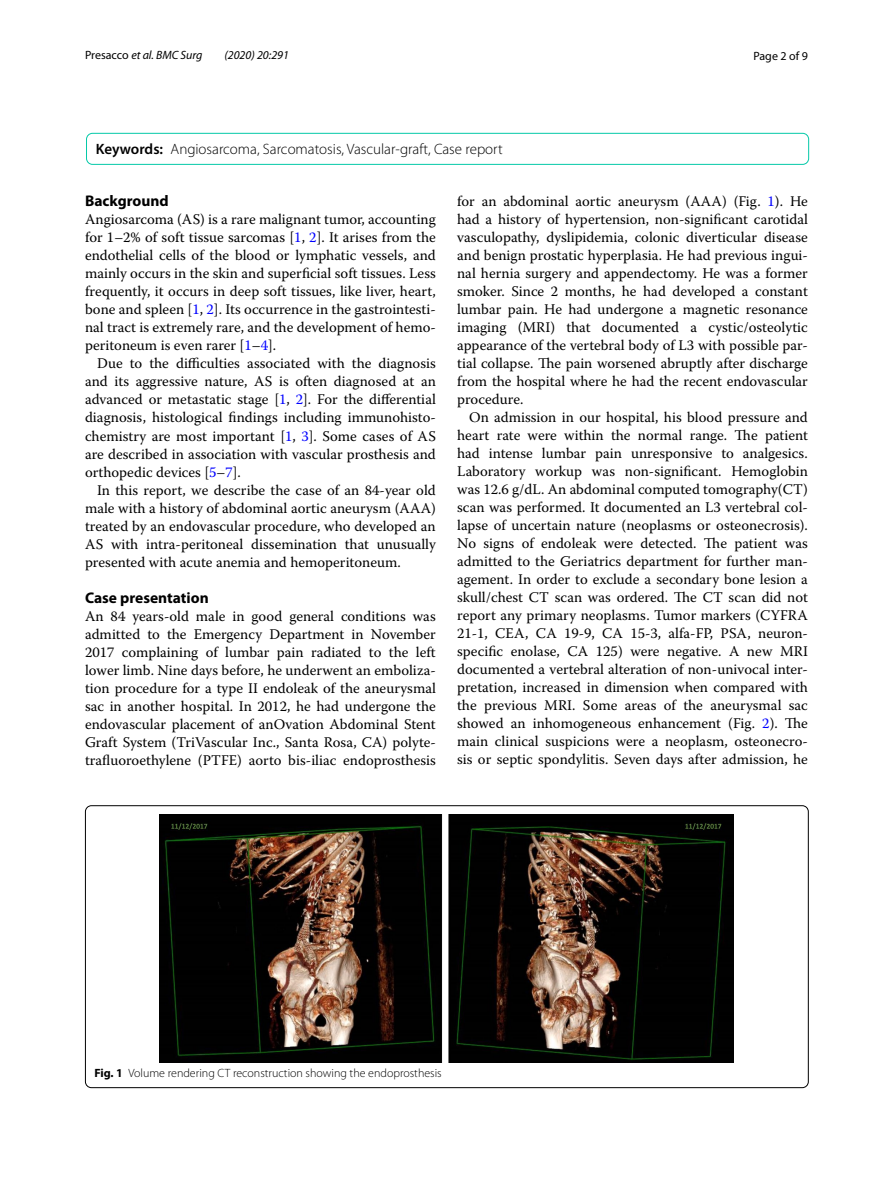
<style>
.page{position:relative;width:893px;height:1187px;background:#fff}
.page>*{position:absolute;margin:0;border:0;box-sizing:border-box;transform-origin:0 0}
.t1{font:700 15.45px "Myriad Pro";color:#000}
.t2{font:300 15px "Myriad Pro";color:#000}
.t3{font:14.7px/18px "Warnock Pro";color:#000;text-align:justify}
.t4{font:300 12px "Myriad Pro";color:#000}
.t5{font:italic 12px "Myriad Pro";color:#000}
.t6{font:12px "Myriad Pro";color:#000}
.s1{font-style:normal}
.s2{font-weight:600}
.s3{color:#00f}
.s4{font-weight:700}
</style>
<div class="page">
<div style="left:86px;top:133px;width:723px;height:32px;border:1px solid #04c9a8;border-radius:6px"></div>
<img style="left:160px;top:814px;width:574px;height:248px">
<p class="t5" style="left:85px;top:48px;width:119px"><span class="s1">Presacco</span> et al. BMC Surg</p>
<p class="t5" style="left:224px;top:48px;width:66px">(2020) 20:291</p>
<p class="t6" style="left:753px;top:48px;width:56px">Page 2 of 9</p>
<p class="t2" style="left:96px;top:141px;width:408px"><span class="s2">Keywords:</span> Angiosarcoma, Sarcomatosis, Vascular-graft, Case report</p>
<p class="t1" style="left:85px;top:191px;width:85px">Background</p>
<p class="t3" style="left:85px;top:210px;width:352px">Angiosarcoma (AS) is a rare malignant tumor, accounting for 1–2% of soft tissue sarcomas [<span class="s3">1</span>, <span class="s3">2</span>]. It arises from the endothelial cells of the blood or lymphatic vessels, and mainly occurs in the skin and superficial soft tissues. Less frequently, it occurs in deep soft tissues, like liver, heart, bone and spleen [<span class="s3">1</span>, <span class="s3">2</span>]. Its occurrence in the gastrointesti&shy;nal tract is extremely rare, and the development of hemo&shy;peritoneum is even rarer [<span class="s3">1</span>–<span class="s3">4</span>].</p>
<p class="t3" style="left:85px;top:354px;width:352px;text-indent:12px">Due to the difficulties associated with the diagnosis and its aggressive nature, AS is often diagnosed at an advanced or metastatic stage [<span class="s3">1</span>, <span class="s3">2</span>]. For the differential diagnosis, histological findings including immunohisto&shy;chemistry are most important [<span class="s3">1</span>, <span class="s3">3</span>]. Some cases of AS are described in association with vascular prosthesis and orthopedic devices [<span class="s3">5</span>–<span class="s3">7</span>].</p>
<p class="t3" style="left:85px;top:480px;width:352px;text-indent:12px">In this report, we describe the case of an 84-year old male with a history of abdominal aortic aneurysm (AAA) treated by an endovascular procedure, who developed an AS with intra-peritoneal dissemination that unusually presented with acute anemia and hemoperitoneum.</p>
<p class="t1" style="left:85px;top:587px;width:125px">Case presentation</p>
<p class="t3" style="left:85px;top:606px;width:352px">An 84 years-old male in good general conditions was admitted to the Emergency Department in November 2017 complaining of lumbar pain radiated to the left lower limb. Nine days before, he underwent an emboliza&shy;tion procedure for a type II endoleak of the aneurysmal sac in another hospital. In 2012, he had undergone the endovascular placement of anOvation Abdominal Stent Graft System (TriVascular Inc., Santa Rosa, CA) polyte&shy;trafluoroethylene (PTFE) aorto bis-iliac endoprosthesis</p>
<p class="t3" style="left:457px;top:191px;width:352px">for an abdominal aortic aneurysm (AAA) (Fig. <span class="s3">1</span>). He had a history of hypertension, non-significant carotidal vasculopathy, dyslipidemia, colonic diverticular disease and benign prostatic hyperplasia. He had previous ingui&shy;nal hernia surgery and appendectomy. He was a former smoker. Since 2 months, he had developed a constant lumbar pain. He had undergone a magnetic resonance imaging (MRI) that documented a cystic/osteolytic appearance of the vertebral body of L3 with possible par&shy;tial collapse. The pain worsened abruptly after discharge from the hospital where he had the recent endovascular procedure.</p>
<p class="t3" style="left:457px;top:407px;width:352px;text-indent:12px">On admission in our hospital, his blood pressure and heart rate were within the normal range. The patient had intense lumbar pain unresponsive to analgesics.<br>Laboratory workup was non-significant. Hemoglobin was 12.6 g/dL. An abdominal computed tomography(CT) scan was performed. It documented an L3 vertebral col&shy;lapse of uncertain nature (neoplasms or osteonecrosis).<br>No signs of endoleak were detected. The patient was admitted to the Geriatrics department for further man&shy;agement. In order to exclude a secondary bone lesion a skull/chest CT scan was ordered. The CT scan did not report any primary neoplasms. Tumor markers (CYFRA 21-1, CEA, CA 19-9, CA 15-3, alfa-FP, PSA, neuron&shy;specific enolase, CA 125) were negative. A new MRI documented a vertebral alteration of non-univocal inter&shy;pretation, increased in dimension when compared with the previous MRI. Some areas of the aneurysmal sac showed an inhomogeneous enhancement (Fig. <span class="s3">2</span>). The main clinical suspicions were a neoplasm, osteonecro&shy;sis or septic spondylitis. Seven days after admission, he</p>
<p class="t4" style="left:94px;top:1066px;width:349px"><span class="s4">Fig. 1</span> Volume rendering CT reconstruction showing the endoprosthesis</p>
</div>
